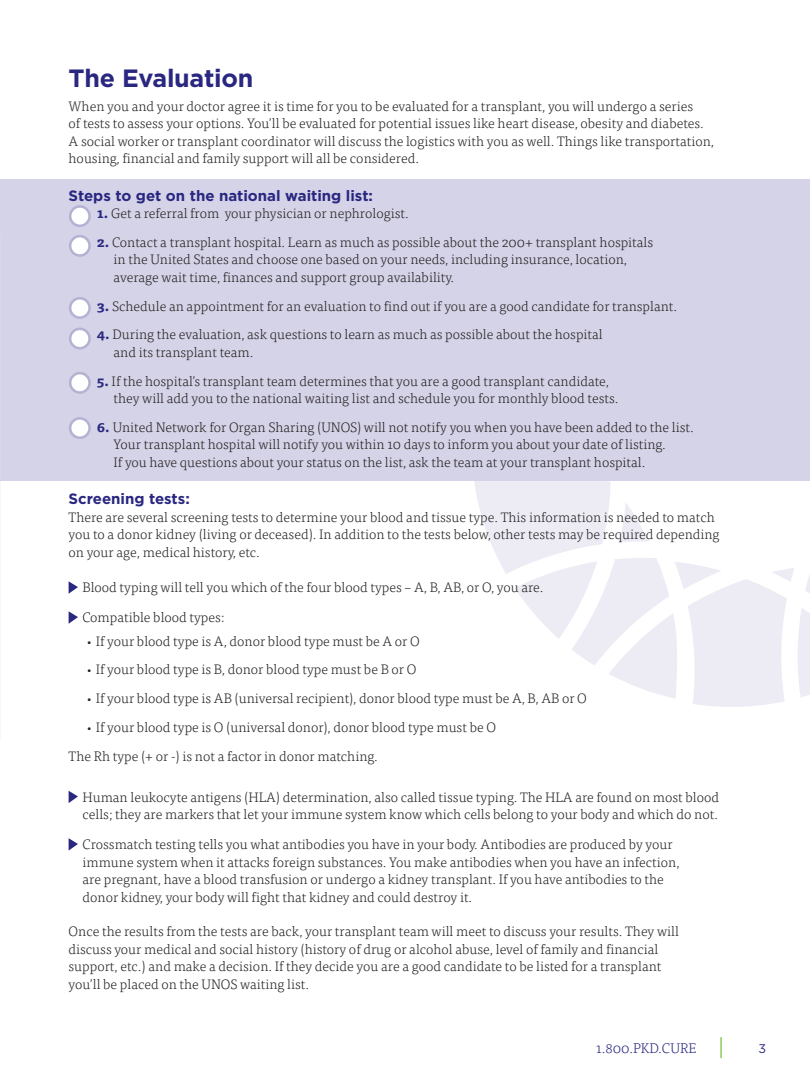
<style>
.page{position:relative;width:810px;height:1080px;background:#fff}
.page>*{position:absolute;margin:0;border:0;box-sizing:border-box;transform-origin:0 0}
.t1{font:700 25px "Gotham";letter-spacing:-.01em;color:#292780}
.t2{font:700 15px "Gotham";color:#292780}
.t3{font:300 14px "Tisa OT";color:#292780}
.t4{font:300 13.75px/17.5px "Tisa OT";color:#231f20}
.t5{font:12.5px "Gotham";color:#292780}
.s1{font-weight:700;color:#292780}
</style>
<div class="page">
<svg style="left:474px;top:481px;width:336px;height:226px"></svg>
<div style="left:0;top:179px;width:810px;height:302px;background:#d5d3e7"></div>
<svg style="left:69px;top:581px;width:9px;height:13px"></svg>
<svg style="left:69px;top:611px;width:9px;height:13px"></svg>
<svg style="left:69px;top:791px;width:9px;height:12px"></svg>
<svg style="left:69px;top:838px;width:9px;height:13px"></svg>
<svg style="left:70px;top:206px;width:20px;height:20px"></svg>
<div style="left:69px;top:205px;width:22px;height:22px;border:2px solid #b4b1d3;border-radius:50%"></div>
<svg style="left:70px;top:236px;width:20px;height:20px"></svg>
<div style="left:69px;top:235px;width:22px;height:22px;border:2px solid #b4b1d3;border-radius:50%"></div>
<svg style="left:70px;top:298px;width:20px;height:20px"></svg>
<div style="left:69px;top:297px;width:22px;height:22px;border:2px solid #b4b1d3;border-radius:50%"></div>
<svg style="left:70px;top:329px;width:20px;height:19px"></svg>
<div style="left:69px;top:328px;width:22px;height:21px;border:2px solid #b4b1d3;border-radius:50%"></div>
<svg style="left:70px;top:373px;width:20px;height:19px"></svg>
<div style="left:69px;top:372px;width:22px;height:22px;border:2px solid #b4b1d3;border-radius:50%"></div>
<svg style="left:70px;top:418px;width:20px;height:20px"></svg>
<div style="left:69px;top:417px;width:22px;height:22px;border:2px solid #b4b1d3;border-radius:50%"></div>
<hr style="left:720px;top:1037px;width:2px;height:21px;background:#95cb64">
<h1 class="t1" style="left:69px;top:62px;width:186px">The Evaluation</h1>
<p class="t4" style="left:69px;top:97px;width:647px">When you and your doctor agree it is time for you to be evaluated for a transplant, you will undergo a series<br>of tests to assess your options. You’ll be evaluated for potential issues like heart disease, obesity and diabetes.<br>A social worker or transplant coordinator will discuss the logistics with you as well. Things like transportation, housing, financial and family support will all be considered.</p>
<p class="t2" style="left:69px;top:185px;width:306px">Steps to get on the national waiting list:</p>
<p class="t4" style="left:97px;top:205px;width:314px"><span class="s1">1.</span> Get a referral from your physician or nephrologist.</p>
<p class="t4" style="left:114px;top:234px;width:541px;text-indent:-17px"><span class="s1">2.</span> Contact a transplant hospital. Learn as much as possible about the 200+ transplant hospitals in the United States and choose one based on your needs, including insurance, location, average wait time, finances and support group availability.</p>
<p class="t4" style="left:97px;top:297px;width:582px"><span class="s1">3.</span> Schedule an appointment for an evaluation to find out if you are a good candidate for transplant.</p>
<p class="t4" style="left:114px;top:326px;width:491px;text-indent:-17px"><span class="s1">4.</span> During the evaluation, ask questions to learn as much as possible about the hospital and its transplant team.</p>
<p class="t4" style="left:114px;top:372px;width:506px;text-indent:-17px"><span class="s1">5.</span> If the hospital’s transplant team determines that you are a good transplant candidate, they will add you to the national waiting list and schedule you for monthly blood tests.</p>
<p class="t4" style="left:114px;top:419px;width:582px;text-indent:-17px"><span class="s1">6.</span> United Network for Organ Sharing (UNOS) will not notify you when you have been added to the list.<br>Your transplant hospital will notify you within 10 days to inform you about your date of listing.<br>If you have questions about your status on the list, ask the team at your transplant hospital.</p>
<p class="t2" style="left:69px;top:489px;width:123px">Screening tests:</p>
<p class="t4" style="left:69px;top:509px;width:653px">There are several screening tests to determine your blood and tissue type. This information is needed to match you to a donor kidney (living or deceased). In addition to the tests below, other tests may be required depending on your age, medical history, etc.</p>
<p class="t4" style="left:82px;top:573px;width:463px;line-height:30px">Blood typing will tell you which of the four blood types – A, B, AB, or O, you are.<br>Compatible blood types:</p>
<p class="t4" style="left:85px;top:632px;width:336px">• If your blood type is A, donor blood type must be A or O</p>
<p class="t4" style="left:85px;top:661px;width:333px">• If your blood type is B, donor blood type must be B or O</p>
<p class="t4" style="left:85px;top:690px;width:503px">• If your blood type is AB (universal recipient), donor blood type must be A, B, AB or O</p>
<p class="t4" style="left:69px;top:713px;width:429px;line-height:28.8px;text-indent:17px">• If your blood type is O (universal donor), donor blood type must be O<br>The Rh type (+ or -) is not a factor in donor matching.</p>
<p class="t4" style="left:82px;top:789px;width:638px">Human leukocyte antigens (HLA) determination, also called tissue typing. The HLA are found on most blood cells; they are markers that let your immune system know which cells belong to your body and which do not.</p>
<p class="t4" style="left:82px;top:836px;width:599px">Crossmatch testing tells you what antibodies you have in your body. Antibodies are produced by your immune system when it attacks foreign substances. You make antibodies when you have an infection, are pregnant, have a blood transfusion or undergo a kidney transplant. If you have antibodies to the donor kidney, your body will fight that kidney and could destroy it.</p>
<p class="t4" style="left:69px;top:923px;width:612px">Once the results from the tests are back, your transplant team will meet to discuss your results. They will discuss your medical and social history (history of drug or alcohol abuse, level of family and financial support, etc.) and make a decision. If they decide you are a good candidate to be listed for a transplant you’ll be placed on the UNOS waiting list.</p>
<p class="t3" style="left:596px;top:1040px;width:102px">1.800.PKD.CURE</p>
<p class="t5" style="left:758px;top:1041px;width:9px">3</p>
</div>
